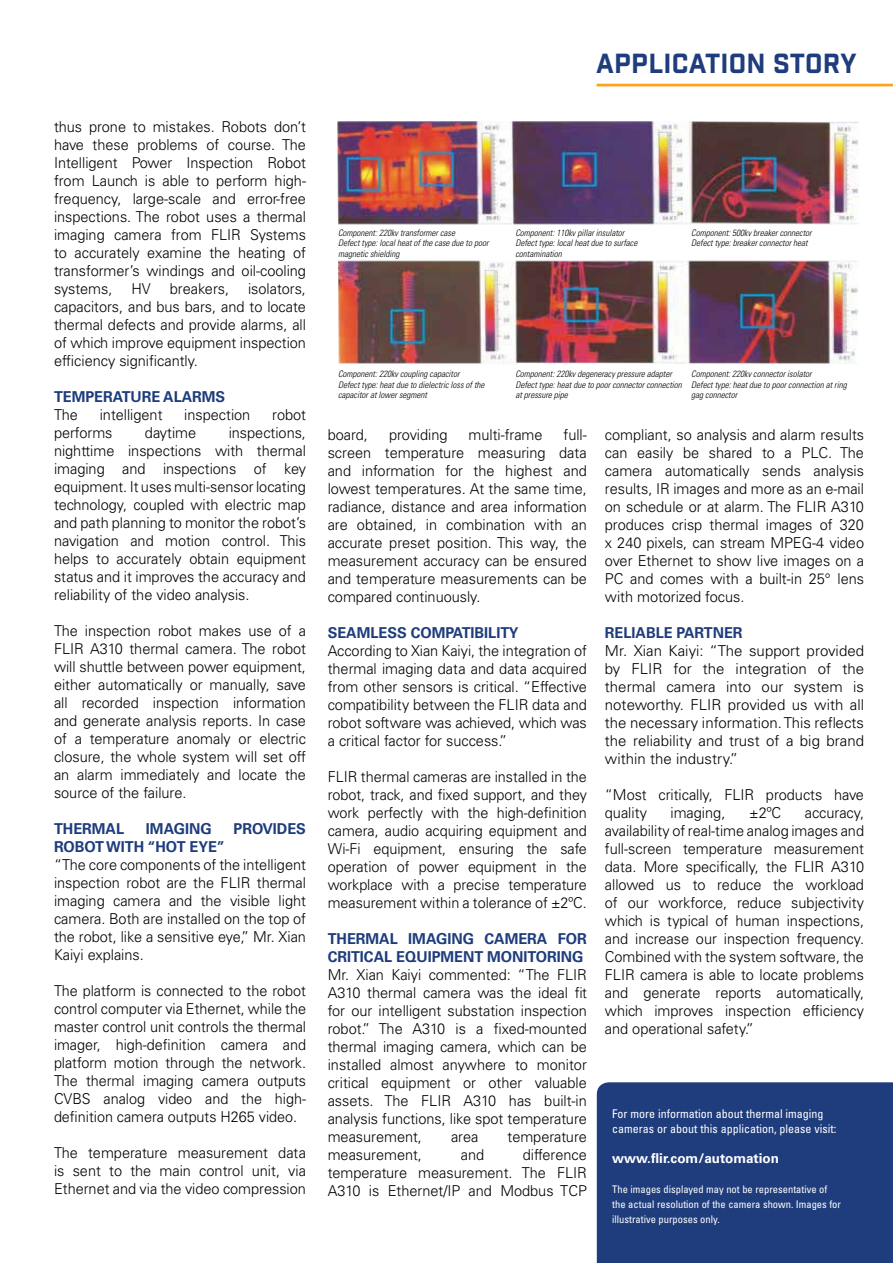
<style>
.page{position:relative;width:893px;height:1263px;background:#fff}
.page>*{position:absolute;margin:0;border:0;box-sizing:border-box;transform-origin:0 0}
.t1{font:700 26.85px "Industry";letter-spacing:.01em;color:#1f3d7c}
.t2{font:300 15px/18px "Univers LT Std";color:#000;text-align:justify}
.t3{font:300 15px/18px "Univers LT Std";color:#000;text-align:justify;scale:.96 1}
.t4{font:700 15px/18px "Univers LT Std";color:#1f3d7c}
.t5{font:700 13.5px "Univers LT Std";color:#fff}
.t6{font:condensed 12px/15px "Univers LT Std";color:#fff}
.t7{font:condensed 10.5px/15px "Univers LT Std";color:#fff}
.t8{font:italic 300 condensed 9px/10.8px "Univers LT Std";color:#000}
</style>
<div class="page">
<div style="left:597px;top:1082px;width:296px;height:181px;background:#1f3d7c"></div>
<hr style="left:597px;top:84px;width:296px;height:2px;background:#faa21b">
<img style="left:338px;top:121px;width:521px;height:243px">
<div style="left:338px;top:229px;width:177px;height:31px;background:#fff"></div>
<div style="left:515px;top:229px;width:173px;height:31px;background:#fff"></div>
<div style="left:691px;top:229px;width:173px;height:31px;background:#fff"></div>
<p class="t2" style="left:54px;top:118px;width:254px">thus prone to mistakes. Robots don’t have these problems of course. The Intelligent Power Inspection Robot from Launch is able to perform high&shy;frequency, large-scale and error-free inspections. The robot uses a thermal imaging camera from FLIR Systems to accurately examine the heating of transformer’s windings and oil-cooling systems,</p>
<p class="t2" style="left:54px;top:280px;width:254px;text-indent:194px">isolators, capacitors, and bus bars, and to locate thermal defects and provide alarms, all of which improve equipment inspection efficiency significantly.</p>
<p class="t4" style="left:54px;top:388px;width:173px">TEMPERATURE ALARMS</p>
<p class="t2" style="left:54px;top:406px;width:25px">The</p>
<p class="t2" style="left:100px;top:406px;width:64px">intelligent</p>
<p class="t2" style="left:184px;top:406px;width:68px">inspection</p>
<p class="t2" style="left:272px;top:406px;width:35px">robot</p>
<p class="t2" style="left:54px;top:424px;width:60px">performs</p>
<p class="t2" style="left:145px;top:424px;width:53px">daytime</p>
<p class="t2" style="left:131px;top:280px;width:21px">HV</p>
<p class="t2" style="left:170px;top:280px;width:61px">breakers,</p>
<p class="t2" style="left:54px;top:424px;width:254px;text-indent:175px">inspections, nighttime inspections with thermal imaging and inspections of key equipment. It uses multi-sensor locating technology, coupled with electric map and path planning to monitor the robot’s navigation and motion control. This helps to accurately obtain equipment status and it improves the accuracy and reliability of the video analysis.</p>
<p class="t2" style="left:54px;top:622px;width:254px">The inspection robot makes use of a FLIR A310 thermal camera. The robot will shuttle between power equipment, either automatically or manually, save all recorded inspection information and generate analysis reports. In case of a temperature anomaly or electric closure, the whole system will set off an alarm immediately and locate the source of the failure.</p>
<p class="t4" style="left:54px;top:820px;width:72px">THERMAL</p>
<p class="t4" style="left:146px;top:820px;width:67px">IMAGING</p>
<p class="t4" style="left:234px;top:820px;width:74px">PROVIDES</p>
<p class="t4" style="left:54px;top:838px;width:173px">ROBOT WITH “HOT EYE”</p>
<p class="t2" style="left:54px;top:856px;width:254px">“The core components of the intelligent inspection robot are the FLIR thermal imaging camera and the visible light camera. Both are installed on the top of the robot, like a sensitive eye,” Mr. Xian Kaiyi explains.</p>
<p class="t3" style="left:54px;top:982px;width:264px">The platform is connected to the robot control computer via Ethernet, while the master control unit controls the thermal imager, high-definition camera and platform motion through the network.<br>The thermal imaging camera outputs CVBS analog video and the high&shy;definition camera outputs H265 video.</p>
<p class="t2" style="left:54px;top:1144px;width:254px">The temperature measurement data is sent to the main control unit, via Ethernet and via the video compression</p>
<h1 class="t1" style="left:596px;top:47px;width:262px">APPLICATION STORY</h1>
<p class="t8" style="left:338px;top:227px;width:152px">Component: 220kv transformer case<br>Defect type: local heat of the case due to poor magnetic shielding</p>
<p class="t8" style="left:515px;top:227px;width:123px">Component: 110kv pillar insulator<br>Defect type: local heat due to surface contamination</p>
<p class="t8" style="left:691px;top:227px;width:122px">Component: 500kv breaker connector<br>Defect type: breaker connector heat</p>
<p class="t8" style="left:338px;top:368px;width:148px">Component: 220kv coupling capacitor<br>Defect type: heat due to dielectric loss of the capacitor at lower segment</p>
<p class="t8" style="left:515px;top:368px;width:168px">Component: 220kv degeneracy pressure adapter<br>Defect type: heat due to poor connector connection at pressure pipe</p>
<p class="t8" style="left:691px;top:368px;width:157px">Component: 220kv connector isolator<br>Defect type: heat due to poor connection at ring gag connector</p>
<p class="t2" style="left:328px;top:425px;width:261px;text-indent:236px">full&shy;screen temperature measuring data and information for the highest and lowest temperatures. At the same time, radiance, distance and area information are obtained, in combination with an accurate preset position. This way, the measurement accuracy can be ensured and temperature measurements can be compared continuously.</p>
<p class="t4" style="left:328px;top:623px;width:192px">SEAMLESS COMPATIBILITY</p>
<p class="t2" style="left:328px;top:641px;width:261px">According to Xian Kaiyi, the integration of thermal imaging data and data acquired from other sensors is critical. “Effective compatibility between the FLIR data and robot software was achieved, which was a critical factor for success.”</p>
<p class="t3" style="left:328px;top:767px;width:271px">FLIR thermal cameras are installed in the robot, track, and fixed support, and they work perfectly with the high-definition camera, audio acquiring equipment and Wi-Fi equipment, ensuring the safe operation of power equipment in the workplace with a precise temperature measurement within a tolerance of ±2ºC.</p>
<p class="t4" style="left:328px;top:929px;width:261px">THERMAL IMAGING CAMERA FOR<br>CRITICAL EQUIPMENT MONITORING</p>
<p class="t2" style="left:328px;top:965px;width:261px">Mr. Xian Kaiyi commented: “The FLIR A310 thermal camera was the ideal fit for our intelligent substation inspection robot.” The A310 is a fixed-mounted thermal imaging camera, which can be installed almost anywhere to monitor critical equipment or other valuable assets. The FLIR A310 has built-in analysis functions, like spot temperature measurement,</p>
<p class="t2" style="left:328px;top:425px;width:42px">board,</p>
<p class="t2" style="left:389px;top:425px;width:60px">providing</p>
<p class="t2" style="left:468px;top:425px;width:76px">multi-frame</p>
<p class="t2" style="left:451px;top:1127px;width:29px">area</p>
<p class="t2" style="left:507px;top:1127px;width:81px">temperature</p>
<p class="t2" style="left:328px;top:1145px;width:261px;text-indent:195px">difference temperature measurement. The FLIR A310 is Ethernet/IP and Modbus TCP</p>
<p class="t2" style="left:328px;top:1145px;width:96px">measurement,</p>
<p class="t2" style="left:461px;top:1145px;width:25px">and</p>
<p class="t2" style="left:605px;top:425px;width:261px">compliant, so analysis and alarm results can easily be shared to a PLC. The camera automatically sends analysis results, IR images and more as an e-mail on schedule or at alarm. The FLIR A310 produces crisp thermal images of 320 x 240 pixels, can stream MPEG-4 video over Ethernet to show live images on a PC and comes with a built-in 25° lens with motorized focus.</p>
<p class="t4" style="left:605px;top:623px;width:139px">RELIABLE PARTNER</p>
<p class="t2" style="left:605px;top:641px;width:261px">Mr. Xian Kaiyi: “The support provided by FLIR for the integration of the thermal camera into our system is noteworthy. FLIR provided us with all the necessary information. This reflects the reliability and trust of a big brand within the industry.”</p>
<p class="t2" style="left:605px;top:785px;width:261px">“Most critically, FLIR products have quality</p>
<p class="t2" style="left:670px;top:803px;width:57px">imaging,</p>
<p class="t2" style="left:749px;top:803px;width:34px">±2ºC</p>
<p class="t2" style="left:605px;top:803px;width:261px;text-indent:200px">accuracy, availability of real-time analog images and full-screen temperature measurement data. More specifically, the FLIR A310 allowed us to reduce the workload of our workforce, reduce subjectivity which is typical of human inspections, and increase our inspection frequency.<br>Combined with the system software, the FLIR camera is able to locate problems and generate reports automatically, which improves inspection efficiency and operational safety.”</p>
<p class="t6" style="left:612px;top:1106px;width:226px">For more information about thermal imaging cameras or about this application, please visit:</p>
<p class="t5" style="left:612px;top:1150px;width:168px">www.flir.com/automation</p>
<p class="t7" style="left:612px;top:1182px;width:230px">The images displayed may not be representative of the actual resolution of the camera shown. Images for illustrative purposes only.</p>
</div>
